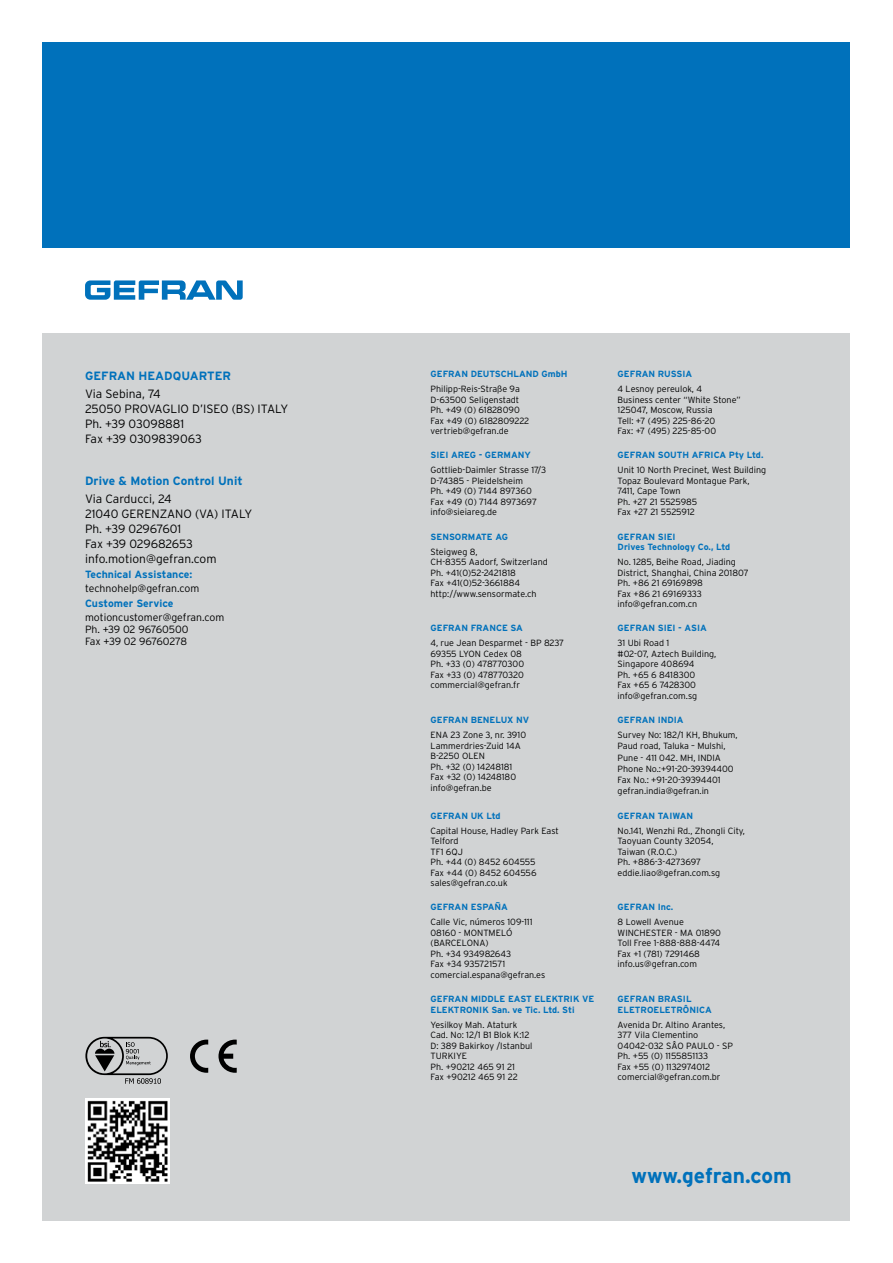
<style>
.page{position:relative;width:893px;height:1263px;background:#fff}
.page>*{position:absolute;margin:0;border:0;box-sizing:border-box;transform-origin:0 0}
.t1{font:700 21px "Interstate";color:#0071bb}
.t2{font:300 12px/15px "Interstate";color:#000}
.t3{font:700 12px "Interstate";color:#0071bb}
.t4{font:300 10.5px/12px "Interstate";color:#000}
.t5{font:700 10.5px "Interstate";color:#0071bb}
.t6{font:300 9px/10.5px "Interstate";color:#000}
.t7{font:700 9px/10.5px "Interstate";color:#0071bb}
</style>
<div class="page">
<svg style="left:85px;top:280px;width:158px;height:20px"></svg>
<div style="left:43px;top:43px;width:807px;height:205px;background:#0071bb"></div>
<div style="left:43px;top:333px;width:807px;height:887px;background:#d1d3d4"></div>
<img style="left:85px;top:1099px;width:84px;height:84px">
<svg style="left:190px;top:1039px;width:18px;height:34px"></svg>
<svg style="left:218px;top:1039px;width:19px;height:34px"></svg>
<svg style="left:85px;top:1037px;width:83px;height:47px"></svg>
<h2 class="t3" style="left:85px;top:368px;width:25px">GEFRA</h2>
<h2 class="t3" style="left:126px;top:368px;width:106px">N Headquarter</h2>
<h2 class="t2" style="left:85px;top:386px;width:77px">Via Sebina, 74<br>25050 PROV</h2>
<h2 class="t2" style="left:155px;top:401px;width:60px">AGLIO D’ISEO</h2>
<h2 class="t2" style="left:232px;top:401px;width:58px">(BS) ITALY</h2>
<h2 class="t2" style="left:85px;top:416px;width:118px">Ph. +39 03098881<br>Fax +39 0309839063</h2>
<h2 class="t3" style="left:85px;top:473px;width:159px">Drive &amp; Motion Control U nit</h2>
<h2 class="t2" style="left:85px;top:491px;width:88px">Via Carducci, 24<br>21040 GEREN</h2>
<h2 class="t2" style="left:85px;top:506px;width:169px;text-indent:75px">ZANO (VA) ITALY<br>Ph. +39 02967601<br>Fax +39 029682653 info.motion@gefran.com</h2>
<p class="t5" style="left:85px;top:568px;width:109px">Technical Assistance:</p>
<p class="t4" style="left:85px;top:582px;width:116px">technohelp@gefran.com</p>
<p class="t5" style="left:85px;top:597px;width:90px">Customer Service</p>
<p class="t4" style="left:85px;top:612px;width:141px">motioncustomer@gefran.com<br>Ph. +39 02 96760500<br>Fax +39 02 96760278</p>
<p class="t7" style="left:431px;top:369px;width:19px">GEFRA</p>
<p class="t7" style="left:461px;top:369px;width:29px">N DEUTSCHLA</p>
<p class="t7" style="left:526px;top:369px;width:42px">ND GmbH</p>
<p class="t6" style="left:431px;top:384px;width:100px">Philipp-Reis-Straße 9a<br>D-63500 Seligenstadt<br>Ph. +49 (0) 61828090<br>Fax +49 (0) 6182809222 vertrieb@gefran.de</p>
<p class="t7" style="left:431px;top:450px;width:102px">SIEI AREG - GERMANY</p>
<p class="t6" style="left:431px;top:465px;width:117px">Gottlieb-Daimler Strasse 17/3<br>D-74385 - Pleidelsheim<br>Ph. +49 (0) 7144 897360<br>Fax +49 (0) 7144 8973697 info@sieiareg.de</p>
<p class="t7" style="left:431px;top:531px;width:7px">Sen</p>
<p class="t7" style="left:449px;top:531px;width:54px">sormate AG</p>
<p class="t6" style="left:431px;top:546px;width:119px">Steigweg 8,<br>CH-8355 Aadorf, Switzerland<br>Ph. +41(0)52-2421818<br>Fax +41(0)52-3661884 http://www.sensormate.ch</p>
<p class="t7" style="left:431px;top:623px;width:19px">GEFRA</p>
<p class="t7" style="left:461px;top:623px;width:17px">N FRA</p>
<p class="t7" style="left:489px;top:623px;width:35px">NCE sa</p>
<p class="t6" style="left:431px;top:638px;width:135px">4, rue Jean Desparmet - BP 8237<br>69355 LYON Cedex 08<br>Ph. +33 (0) 478770300<br>Fax +33 (0) 478770320 commercial@gefran.fr</p>
<p class="t7" style="left:431px;top:715px;width:19px">GEFRA</p>
<p class="t7" style="left:461px;top:715px;width:69px">N BENELUX NV</p>
<p class="t6" style="left:431px;top:730px;width:97px">EN A 23 Zone 3, nr. 3910<br>Lammerdries-Zuid 14A<br>B-2250 OLEN<br>Ph. +32 (0) 14248181<br>Fax +32 (0) 14248180 info@gefran.be</p>
<p class="t7" style="left:431px;top:810px;width:19px">GEFRA</p>
<p class="t7" style="left:461px;top:810px;width:41px">N UK Ltd</p>
<p class="t6" style="left:431px;top:825px;width:130px">Capital House, Hadley Park East<br>Telford<br>TF1 6QJ<br>Ph. +44 (0) 8452 604555<br>Fax +44 (0) 8452 604556 sales@gefran.co.uk</p>
<p class="t7" style="left:431px;top:902px;width:79px">Gefran España</p>
<p class="t6" style="left:431px;top:917px;width:104px">Calle Vic, números 109-111<br>08160 - MONTME</p>
<p class="t6" style="left:501px;top:927px;width:13px">LÓ</p>
<p class="t6" style="left:431px;top:938px;width:116px">(BARCELONA)<br>Ph. +34 934982643<br>Fax +34 935721571 comercial.espana@gefran.es</p>
<p class="t7" style="left:431px;top:994px;width:159px">Gefran Mi ddle East Elektrik ve<br>Elektronik</p>
<p class="t7" style="left:491px;top:1004px;width:85px">San. ve Tic. Ltd. Sti</p>
<p class="t6" style="left:431px;top:1019px;width:103px">Yesilkoy Mah. Ataturk<br>Cad. No: 12/1 B1 Blok K:12<br>D: 389 Bakirkoy /Istanbul<br>TUR</p>
<p class="t6" style="left:431px;top:1051px;width:89px;text-indent:17px">KIYE<br>Ph. +90212 465 91 21<br>Fax +90212 465 91 22</p>
<p class="t7" style="left:618px;top:369px;width:19px">GEFRA</p>
<p class="t7" style="left:648px;top:369px;width:17px">N RUSS</p>
<p class="t7" style="left:682px;top:369px;width:11px">IA</p>
<p class="t6" style="left:618px;top:384px;width:124px">4 Lesnoy pereulok, 4<br>Business center “White Stone”<br>125047, M oscow, R ussia<br>Tell: +7 (495) 225-86-20<br>Fax: +7 (495) 225-85-00</p>
<p class="t7" style="left:618px;top:450px;width:147px">Gefran South Africa Pty Ltd.</p>
<p class="t6" style="left:618px;top:465px;width:150px">U nit 10 North Precinet, West Building<br>Topaz Boulevard Montague Park,<br>7411, Cape Town<br>Ph. +27 21 5525985<br>Fax +27 21 5525912</p>
<p class="t7" style="left:618px;top:531px;width:19px">GEFRA</p>
<p class="t7" style="left:618px;top:531px;width:114px;text-indent:31px">N SIEI<br>Drives Technology Co., Ltd</p>
<p class="t6" style="left:618px;top:557px;width:133px">No. 1285, Beihe Road, Jiading<br>District, Shanghai, China 201807<br>Ph. +86 21 69169898<br>Fax +86 21 69169333 info@gefran.com.cn</p>
<p class="t7" style="left:618px;top:623px;width:19px">GEFRA</p>
<p class="t7" style="left:648px;top:623px;width:59px">N SIEI - ASIA</p>
<p class="t6" style="left:618px;top:638px;width:100px">31 U bi Road 1<br>#02-07, Aztech Building,<br>Singapore 408694<br>Ph. +65 6 8418300<br>Fax +65 6 7428300 info@gefran.com.sg</p>
<p class="t7" style="left:618px;top:715px;width:68px">Gefran In dia</p>
<p class="t6" style="left:618px;top:729px;width:121px;line-height:11.2px">Survey No: 182/1 KH, Bhukum,<br>Paud road, Taluka – M ulshi,<br>Pune - 411 042. M H, IN DIA<br>Phone N o.:+91-20-39394400<br>Fax N o.: +91-20-39394401 gefran.india@gefran.in</p>
<p class="t7" style="left:618px;top:810px;width:19px">GEFRA</p>
<p class="t7" style="left:648px;top:810px;width:46px">N TAIWAN</p>
<p class="t6" style="left:618px;top:825px;width:129px">No.141, Wenzhi Rd., Zhongli City,<br>Taoyuan County 32054,<br>Taiwan (R.O.C.)<br>Ph. +886-3-4273697 eddie.liao@gefran.com.sg</p>
<p class="t7" style="left:618px;top:902px;width:19px">GEFRA</p>
<p class="t7" style="left:648px;top:902px;width:26px">N Inc.</p>
<p class="t6" style="left:618px;top:917px;width:68px">8 Lowell Avenue<br>WINCHESTER</p>
<p class="t6" style="left:618px;top:927px;width:105px;text-indent:57px">- MA 01890<br>Toll Free 1-888-888-4474<br>Fax +1 (781) 7291468 info.us@gefran.com</p>
<p class="t7" style="left:618px;top:994px;width:19px">GEFRA</p>
<p class="t7" style="left:648px;top:994px;width:17px">N BRAS</p>
<p class="t7" style="left:683px;top:994px;width:9px">IL</p>
<p class="t7" style="left:618px;top:1004px;width:25px">ELETRO</p>
<p class="t7" style="left:653px;top:1004px;width:53px">ELETRôNICA</p>
<p class="t6" style="left:618px;top:1019px;width:117px">Avenida Dr. Altino Arantes,<br>377 Vila Clementino<br>04042-032 SÂO PAU LO - SP<br>Ph. +55 (0) 1155851133<br>Fax +55 (0) 1132974012 comercial@gefran.com.br</p>
<h1 class="t1" style="left:631px;top:1163px;width:162px">www.gefran.com</h1>
</div>
